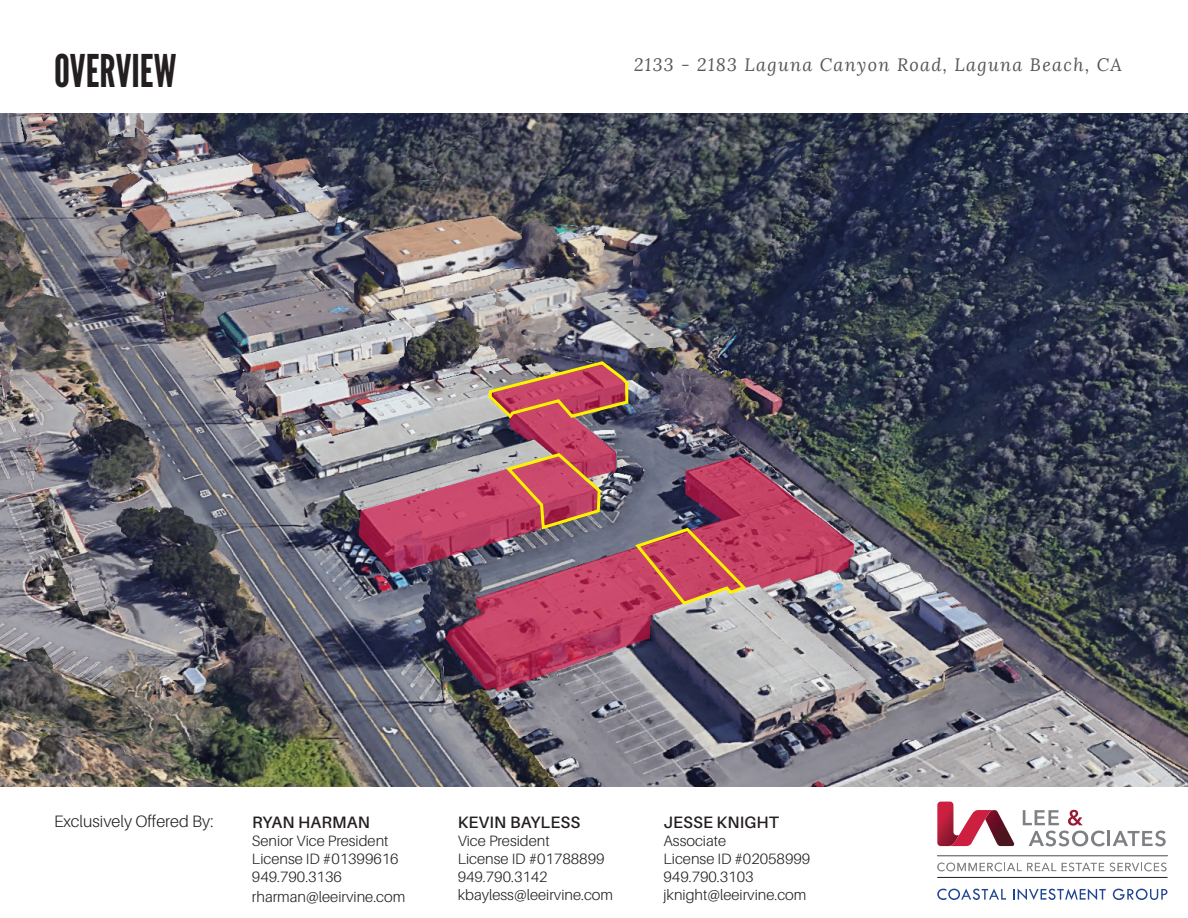
<style>
.page{position:relative;width:1188px;height:918px;background:#fff}
.page>*{position:absolute;margin:0;border:0;box-sizing:border-box;transform-origin:0 0}
.Property_Name{font:45px "League Gothic";color:#231f20}
.Property_Address{font:italic 18px "Lora";letter-spacing:.075em;color:#57585a}
.Property_Address-2{font:600 16.5px "Aileron";letter-spacing:.01em;color:#231f20}
.Property_Address-3{font:300 16.5px "Aileron";color:#231f20}
.Property_Address-4{font:300 15px "Aileron";color:#231f20}
</style>
<div class="page">
<hr style="left:937px;top:877px;width:230px;height:1px;background:#231f20">
<svg style="left:937px;top:889px;width:69px;height:11px"></svg>
<svg style="left:1013px;top:877px;width:93px;height:23px"></svg>
<svg style="left:1113px;top:888px;width:54px;height:12px"></svg>
<svg style="left:1023px;top:810px;width:143px;height:36px"></svg>
<img style="left:937px;top:802px;width:17px;height:44px">
<img style="left:995px;top:810px;width:20px;height:36px">
<svg style="left:949px;top:810px;width:46px;height:36px"></svg>
<hr style="left:937px;top:856px;width:230px;height:1px;background:#7e8083">
<svg style="left:937px;top:863px;width:119px;height:8px"></svg>
<svg style="left:1062px;top:863px;width:42px;height:8px"></svg>
<svg style="left:1110px;top:863px;width:57px;height:8px"></svg>
<img style="left:0;top:113px;width:1188px;height:674px">
<img style="left:359px;top:363px;width:266px;height:210px">
<svg style="left:503px;top:450px;width:99px;height:6px"></svg>
<svg style="left:446px;top:456px;width:408px;height:236px;background:#9c6478"></svg>
<svg style="left:633px;top:525px;width:116px;height:82px;background:#c15e65"></svg>
<img style="left:487px;top:360px;width:143px;height:61px">
<p class="Property_Name" style="left:54px;top:44px;width:124px">OVERVIEW</p>
<p class="Property_Address" style="left:634px;top:54px;width:489px">2133 - 2183 Laguna Canyon Road, Laguna Beach, CA</p>
<p class="Property_Address-3" style="left:54px;top:812px;width:161px">Exclusively Offered By:</p>
<p class="Property_Address-2" style="left:252px;top:813px;width:119px">RYAN HARMAN</p>
<p class="Property_Address-4" style="left:252px;top:832px;width:138px">Senior Vice President</p>
<p class="Property_Address-4" style="left:252px;top:850px;width:148px">License ID #01399616</p>
<p class="Property_Address-4" style="left:252px;top:868px;width:91px">949.790.3136</p>
<p class="Property_Address-4" style="left:252px;top:888px;width:155px">rharman@leeirvine.com</p>
<p class="Property_Address-2" style="left:458px;top:813px;width:124px">KEVIN BAYLESS</p>
<p class="Property_Address-4" style="left:458px;top:832px;width:93px">Vice President</p>
<p class="Property_Address-4" style="left:458px;top:850px;width:148px">License ID #01788899</p>
<p class="Property_Address-4" style="left:458px;top:868px;width:91px">949.790.3142</p>
<p class="Property_Address-4" style="left:458px;top:886px;width:157px">kbayless@leeirvine.com</p>
<p class="Property_Address-2" style="left:664px;top:813px;width:117px">JESSE KNIGHT</p>
<p class="Property_Address-4" style="left:664px;top:832px;width:64px">Associate</p>
<p class="Property_Address-4" style="left:664px;top:850px;width:148px">License ID #02058999</p>
<p class="Property_Address-4" style="left:664px;top:868px;width:91px">949.790.3103</p>
<p class="Property_Address-4" style="left:664px;top:886px;width:144px">jknight@leeirvine.com</p>
</div>
